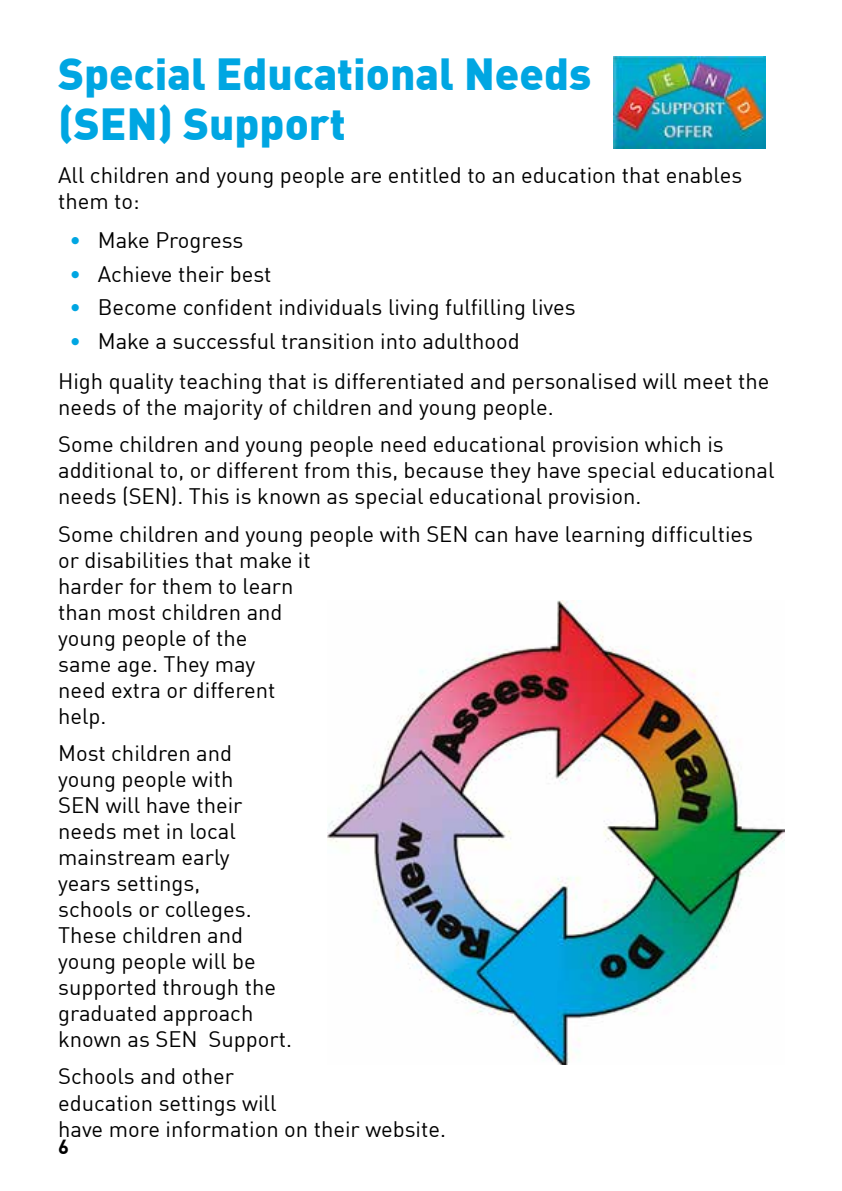
<style>
.page{position:relative;width:842px;height:1191px;background:#fff}
.page>*{position:absolute;margin:0;border:0;box-sizing:border-box;transform-origin:0 0}
.t1{font:900 44px/50px "DIN Offc";color:#00a6e2}
.t2{font:22px/26px "DIN Offc";color:#000}
.t3{font:700 20px "DIN Offc";color:#000}
.s1{color:#00a6e2}
</style>
<div class="page">
<img style="left:328px;top:600px;width:456px;height:464px">
<img style="left:613px;top:57px;width:152px;height:91px">
<h1 class="t1" style="left:58px;top:47px;width:535px">Special Educational Needs (SEN) Support</h1>
<p class="t2" style="left:58px;top:162px;width:686px">All children and young people are entitled to an education that enables them to:</p>
<p class="t2" style="left:69px;top:227px;width:175px"><span class="s1">•</span> Make Progress</p>
<p class="t2" style="left:69px;top:260px;width:203px"><span class="s1">•</span> Achieve their best</p>
<p class="t2" style="left:69px;top:294px;width:508px"><span class="s1">•</span> Become confident individuals living fulfilling lives</p>
<p class="t2" style="left:58px;top:320px;width:713px;line-height:40.2px;text-indent:11px"><span class="s1">•</span> Make a successful transition into adulthood<br>High quality teaching that is differentiated and personalised will meet the</p>
<p class="t2" style="left:58px;top:388px;width:667px;line-height:37.4px">needs of the majority of children and young people.<br>Some children and young people need educational provision which is</p>
<p class="t2" style="left:58px;top:457px;width:718px">additional to, or different from this, because they have special educational needs (SEN). This is known as special educational provision.</p>
<p class="t2" style="left:58px;top:520px;width:696px">Some children and young people with SEN can have learning difficulties or disabilities that make it<br>harder for them to learn<br>than most children and<br>young people of the<br>same age. They may<br>need extra or different<br>help.</p>
<p class="t2" style="left:58px;top:739px;width:235px">Most children and young people with<br>SEN will have their needs met in local mainstream early<br>years settings,<br>schools or colleges.<br>These children and young people will be supported through the graduated approach known as SEN Support.</p>
<p class="t2" style="left:58px;top:1063px;width:389px">Schools and other<br>education settings will<br>have more information on their website.</p>
<p class="t3" style="left:58px;top:1133px;width:12px">6</p>
</div>
